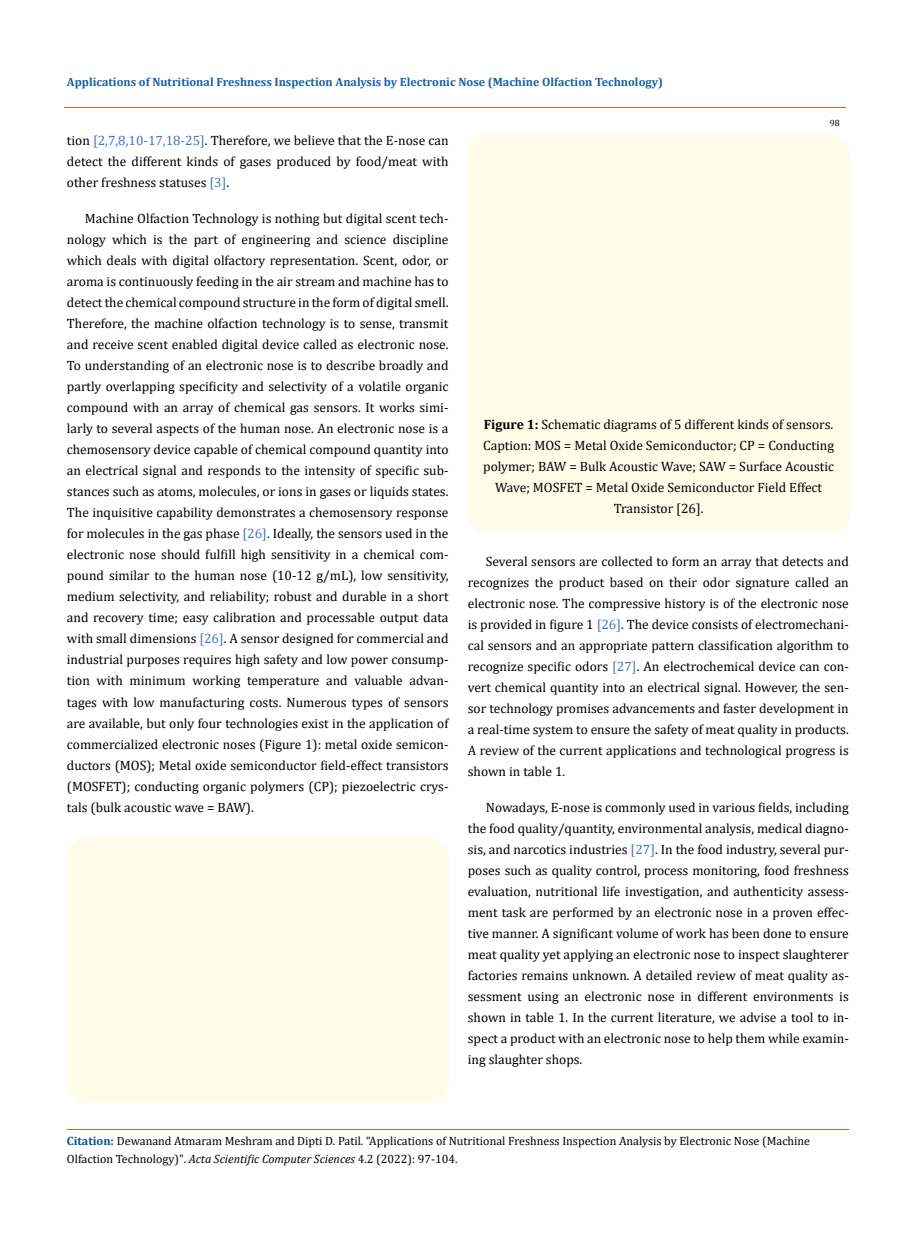
<style>
.page{position:relative;width:917px;height:1242px;background:#fff}
.page>*{position:absolute;margin:0;border:0;box-sizing:border-box;transform-origin:0 0}
.t1{font:13.5px/21px "Cambria";color:#000;text-align:justify}
.t2{font:12px/18px "Cambria";color:#000}
.t3{font:700 12px "Cambria";color:#1560a6}
.t4{font:9px "Cambria";color:#000}
.s1{color:#4472c4}
.s2{font-weight:700}
.s3{font-weight:700;color:#035089}
.s4{font-style:italic}
</style>
<div class="page">
<div style="left:67px;top:838px;width:381px;height:265px;background:#fffde9;border-radius:18px"></div>
<div style="left:468px;top:135px;width:381px;height:398px;background:#fffde9;border-radius:18px"></div>
<hr style="left:64px;top:108px;width:781px;height:1px;background:#e05d1a">
<hr style="left:67px;top:1130px;width:781px;height:1px;background:#e05d1a">
<p class="t3" style="left:67px;top:73px;width:597px">Applications of Nutritional Freshness Inspection Analysis by Electronic Nose (Machine Olfaction Technology)</p>
<p class="t4" style="left:829px;top:118px;width:11px">98</p>
<p class="t1" style="left:67px;top:130px;width:383px">tion <span class="s1">[2,7,8,10-17,18-25]</span>. Therefore, we believe that the E-nose can detect the different kinds of gases produced by food/meat with other freshness statuses <span class="s1">[3]</span>.</p>
<p class="t1" style="left:67px;top:208px;width:383px;text-indent:18px">Machine Olfaction Technology is nothing but digital scent tech&shy;nology which is the part of engineering and science discipline which deals with digital olfactory representation. Scent, odor, or aroma is continuously feeding in the air stream and machine has to detect the chemical compound structure in the form of digital smell.<br>Therefore, the machine olfaction technology is to sense, transmit and receive scent enabled digital device called as electronic nose.<br>To understanding of an electronic nose is to describe broadly and partly overlapping specificity and selectivity of a volatile organic compound with an array of chemical gas sensors. It works simi&shy;larly to several aspects of the human nose. An electronic nose is a chemosensory device capable of chemical compound quantity into an electrical signal and responds to the intensity of specific sub&shy;stances such as atoms, molecules, or ions in gases or liquids states.<br>The inquisitive capability demonstrates a chemosensory response for molecules in the gas phase <span class="s1">[26]</span>. Ideally, the sensors used in the electronic nose should fulfill high sensitivity in a chemical com&shy;pound similar to the human nose (10-12 g/mL), low sensitivity, medium selectivity, and reliability; robust and durable in a short and recovery time; easy calibration and processable output data with small dimensions <span class="s1">[26]</span>. A sensor designed for commercial and industrial purposes requires high safety and low power consump&shy;tion with minimum working temperature and valuable advan&shy;tages with low manufacturing costs. Numerous types of sensors are available, but only four technologies exist in the application of commercialized electronic noses (Figure 1): metal oxide semicon&shy;ductors (MOS); Metal oxide semiconductor field-effect transistors (MOSFET); conducting organic polymers (CP); piezoelectric crys&shy;tals (bulk acoustic wave = BAW).</p>
<p class="t1" style="left:483px;top:414px;width:352px;text-align:center"><span class="s2">Figure 1:</span> Schematic diagrams of 5 different kinds of sensors.<br>Caption: MOS = Metal Oxide Semiconductor; CP = Conducting polymer; BAW = Bulk Acoustic Wave; SAW = Surface Acoustic Wave; MOSFET = Metal Oxide Semiconductor Field Effect Transistor [26].</p>
<p class="t1" style="left:468px;top:551px;width:382px;text-indent:18px">Several sensors are collected to form an array that detects and recognizes the product based on their odor signature called an electronic nose. The compressive history is of the electronic nose is provided in figure 1 <span class="s1">[26]</span>. The device consists of electromechani&shy;cal sensors and an appropriate pattern classification algorithm to recognize specific odors <span class="s1">[27]</span>. An electrochemical device can con&shy;vert chemical quantity into an electrical signal. However, the sen&shy;sor technology promises advancements and faster development in a real-time system to ensure the safety of meat quality in products.<br>A review of the current applications and technological progress is shown in table 1.</p>
<p class="t1" style="left:468px;top:797px;width:382px;text-indent:18px">Nowadays, E-nose is commonly used in various fields, including the food quality/quantity, environmental analysis, medical diagno&shy;sis, and narcotics industries <span class="s1">[27]</span>. In the food industry, several pur&shy;poses such as quality control, process monitoring, food freshness evaluation, nutritional life investigation, and authenticity assess&shy;ment task are performed by an electronic nose in a proven effec&shy;tive manner. A significant volume of work has been done to ensure meat quality yet applying an electronic nose to inspect slaughterer factories remains unknown. A detailed review of meat quality as&shy;sessment using an electronic nose in different environments is shown in table 1. In the current literature, we advise a tool to in&shy;spect a product with an electronic nose to help them while examin&shy;ing slaughter shops.</p>
<p class="t2" style="left:67px;top:1132px;width:744px"><span class="s3">Citation:</span> Dewanand Atmaram Meshram and Dipti D. Patil<span class="s4">.</span> “Applications of Nutritional Freshness Inspection Analysis by Electronic Nose (Machine<br>Olfaction Technology)". <span class="s4">Acta Scientific Computer Sciences</span> 4.2 (2022): 97-104.</p>
</div>
